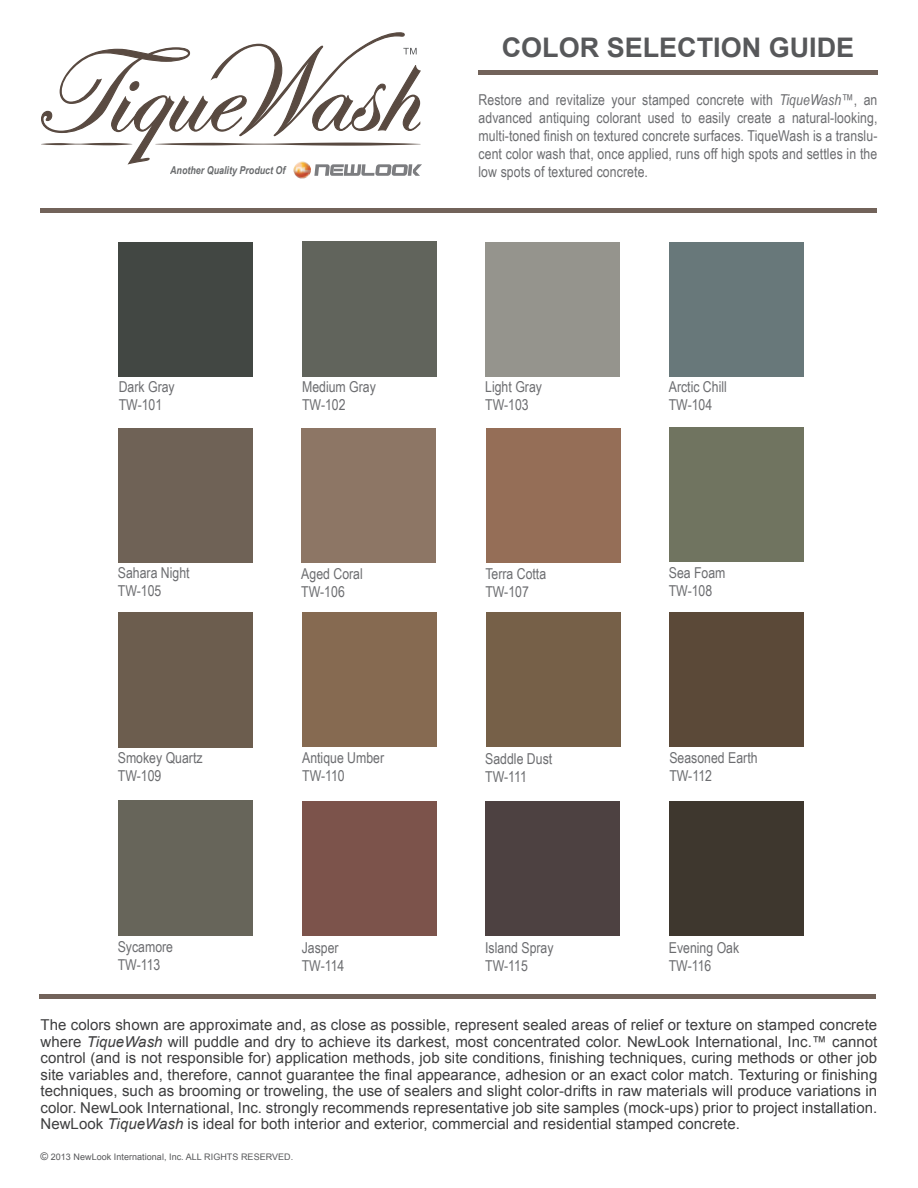
<style>
.page{position:relative;width:918px;height:1188px;background:#fff}
.page>*{position:absolute;margin:0;border:0;box-sizing:border-box;transform-origin:0 0}
.t1{font:700 27px "Arial";color:#57585a}
.t2{font:15px/16.5px "Arial";letter-spacing:.005em;color:#3e3e3f;text-align:justify}
.t3{font:15px/18px "Arial Narrow";color:#6c6d70}
.t4{font:italic 700 10.8px "Arial Narrow";color:#696b6d}
.t5{font:9px "Arial";letter-spacing:.005em;color:#57585a}
.s1{font-style:italic}
.s2{font-size:10.5px}
</style>
<div class="page">
<hr style="left:40px;top:208px;width:838px;height:4px;background:#72635a">
<div style="left:478px;top:70px;width:400px;height:5px;background:#72635a"></div>
<hr style="left:39px;top:994px;width:837px;height:4px;background:#72635a">
<img style="left:294px;top:161px;width:17px;height:18px;border-radius:9px">
<svg style="left:41px;top:32px;width:381px;height:144px"></svg>
<div style="left:485px;top:801px;width:135px;height:135px;background:#4d4141"></div>
<div style="left:486px;top:612px;width:135px;height:135px;background:#766048"></div>
<div style="left:486px;top:428px;width:135px;height:135px;background:#956e57"></div>
<div style="left:485px;top:242px;width:135px;height:135px;background:#95948d"></div>
<div style="left:669px;top:801px;width:135px;height:135px;background:#3e372e"></div>
<div style="left:669px;top:427px;width:135px;height:135px;background:#707460"></div>
<div style="left:669px;top:242px;width:135px;height:135px;background:#68787a"></div>
<div style="left:669px;top:612px;width:135px;height:135px;background:#5b4938"></div>
<div style="left:301px;top:428px;width:135px;height:135px;background:#8d7665"></div>
<div style="left:302px;top:801px;width:135px;height:135px;background:#7c534b"></div>
<div style="left:302px;top:242px;width:135px;height:135px;background:#61645c"></div>
<div style="left:302px;top:612px;width:135px;height:135px;background:#866a51"></div>
<div style="left:118px;top:801px;width:135px;height:135px;background:#67655a"></div>
<div style="left:118px;top:242px;width:135px;height:135px;background:#424743"></div>
<div style="left:118px;top:612px;width:135px;height:135px;background:#6c5d4e"></div>
<div style="left:118px;top:428px;width:135px;height:135px;background:#6f6256"></div>
<p class="t4" style="left:170px;top:162px;width:117px">Another Quality Product Of</p>
<h1 class="t1" style="left:502px;top:30px;width:354px">COLOR SELECTION GUIDE</h1>
<p class="t3" style="left:478px;top:91px;width:400px;text-align:justify">Restore and revitalize your stamped concrete with <span class="s1">TiqueWash</span>™, an advanced antiquing colorant used to easily create a natural-looking, multi-toned finish on textured concrete surfaces. TiqueWash is a translu&shy;cent color wash that, once applied, runs off high spots and settles in the low spots of textured concrete.</p>
<p class="t3" style="left:119px;top:377px;width:58px">Dark Gray<br>TW-101</p>
<p class="t3" style="left:302px;top:377px;width:75px">Medium Gray<br>TW-102</p>
<p class="t3" style="left:485px;top:377px;width:58px">Light Gray<br>TW-103</p>
<p class="t3" style="left:669px;top:377px;width:60px">Arctic Chill<br>TW-104</p>
<p class="t3" style="left:118px;top:563px;width:73px">Sahara Night<br>TW-105</p>
<p class="t3" style="left:301px;top:565px;width:63px">Aged Coral<br>TW-106</p>
<p class="t3" style="left:485px;top:565px;width:62px">Terra Cotta<br>TW-107</p>
<p class="t3" style="left:669px;top:564px;width:58px">Sea Foam<br>TW-108</p>
<p class="t3" style="left:118px;top:749px;width:86px">Smokey Quartz<br>TW-109</p>
<p class="t3" style="left:302px;top:749px;width:84px">Antique Umber<br>TW-110</p>
<p class="t3" style="left:485px;top:749px;width:69px">Saddle Dust<br>TW-111</p>
<p class="t3" style="left:669px;top:749px;width:90px">Seasoned Earth<br>TW-112</p>
<p class="t3" style="left:118px;top:937px;width:57px">Sycamore<br>TW-113</p>
<p class="t3" style="left:302px;top:938px;width:44px">Jasper<br>TW-114</p>
<p class="t3" style="left:485px;top:938px;width:70px">Island Spray<br>TW-115</p>
<p class="t3" style="left:669px;top:938px;width:72px">Evening Oak<br>TW-116</p>
<p class="t2" style="left:40px;top:1017px;width:838px">The colors shown are approximate and, as close as possible, represent sealed areas of relief or texture on stamped concrete where <span class="s1">TiqueWash</span> will puddle and dry to achieve its darkest, most concentrated color. NewLook International, Inc.™ cannot control (and is not responsible for) application methods, job site conditions, finishing techniques, curing methods or other job site variables and, therefore, cannot guarantee the final appearance, adhesion or an exact color match. Texturing or finishing techniques, such as brooming or troweling, the use of sealers and slight color-drifts in raw materials will produce variations in color. NewLook International, Inc. strongly recommends representative job site samples (mock-ups) prior to project installation.<br>NewLook <span class="s1">TiqueWash</span> is ideal for both interior and exterior, commercial and residential stamped concrete.</p>
<p class="t5" style="left:40px;top:1150px;width:254px"><span class="s2">©</span> 2013 NewLook International, Inc. ALL RIGHTS RESERVED.</p>
</div>
